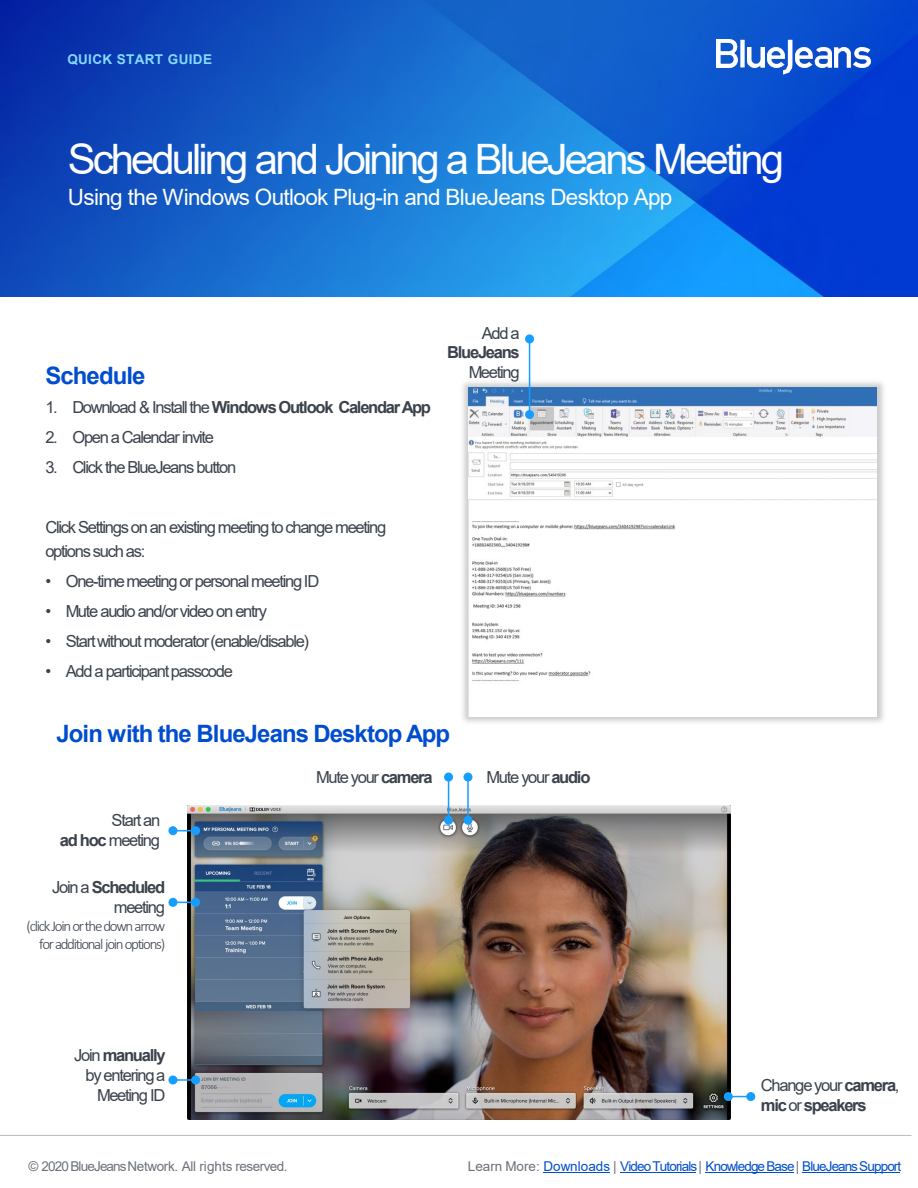
<style>
.page{position:relative;width:918px;height:1188px;background:#fff}
.page>*{position:absolute;margin:0;border:0;box-sizing:border-box;transform-origin:0 0}
.t1{font:42px "Arial";letter-spacing:-.07em;color:#fff}
.t2{font:700 24px "Arial";letter-spacing:-.035em;color:#004dce}
.t3{font:22.5px "Arial";letter-spacing:-.03em;color:#fff}
.t4{font:16.5px/19.8px "Arial";letter-spacing:-.08em;color:#3b424c;text-align:right}
.t5{font:700 16.5px/19.8px "Arial";letter-spacing:-.08em;color:#3b424c}
.t6{font:300 15px/18px "Calibri";letter-spacing:-.085em;color:#3b424c;text-align:right}
.t7{font:13.5px "Arial";letter-spacing:-.065em;color:#004dce}
.t8{font:13.5px "Arial";letter-spacing:-.035em;color:#6c7179}
.t9{font:700 13.5px "Arial";letter-spacing:.025em;color:#85daff}
.s1{font-weight:400}
.s2{font-weight:700}
.s3{color:#6c7179}
</style>
<div class="page">
<img style="left:0;top:0;width:918px;height:297px">
<img style="left:716px;top:40px;width:22px;height:28px">
<img style="left:768px;top:47px;width:15px;height:21px">
<img style="left:748px;top:48px;width:17px;height:20px">
<div style="left:740px;top:40px;width:5px;height:27px;background:#fff"></div>
<img style="left:796px;top:47px;width:35px;height:21px">
<img style="left:835px;top:47px;width:36px;height:21px">
<svg style="left:783px;top:40px;width:9px;height:35px"></svg>
<img style="left:188px;top:806px;width:542px;height:313px">
<svg style="left:177px;top:902px;width:14px;height:1px"></svg>
<div style="left:191px;top:898px;width:9px;height:9px;background:#159dff;border-radius:50%"></div>
<div style="left:168px;top:898px;width:9px;height:9px;background:#159dff;border-radius:50%"></div>
<svg style="left:733px;top:1096px;width:13px;height:1px"></svg>
<div style="left:746px;top:1092px;width:9px;height:9px;background:#159dff;border-radius:50%"></div>
<div style="left:724px;top:1092px;width:9px;height:9px;background:#159dff;border-radius:50%"></div>
<hr style="left:448px;top:777px;width:1px;height:43px;background:#159dff">
<div style="left:444px;top:816px;width:9px;height:9px;background:#159dff;border-radius:50%"></div>
<div style="left:444px;top:773px;width:9px;height:9px;background:#159dff;border-radius:50%"></div>
<hr style="left:173px;top:1079px;width:23px;height:2px;background:#159dff">
<div style="left:191px;top:1076px;width:9px;height:9px;background:#159dff;border-radius:50%"></div>
<div style="left:168px;top:1076px;width:9px;height:8px;background:#159dff;border-radius:50%"></div>
<hr style="left:0;top:1135px;width:912px;height:1px;background:#bfbfbf">
<svg style="left:177px;top:830px;width:14px;height:1px"></svg>
<div style="left:191px;top:826px;width:9px;height:9px;background:#159dff;border-radius:50%"></div>
<div style="left:168px;top:826px;width:9px;height:9px;background:#159dff;border-radius:50%"></div>
<hr style="left:467px;top:777px;width:2px;height:43px;background:#159dff">
<div style="left:464px;top:816px;width:9px;height:9px;background:#159dff;border-radius:50%"></div>
<div style="left:464px;top:773px;width:8px;height:9px;background:#159dff;border-radius:50%"></div>
<hr style="left:543px;top:1172px;width:67px;height:1px;background:#004dce">
<hr style="left:620px;top:1172px;width:76px;height:1px;background:#004dce">
<hr style="left:706px;top:1172px;width:88px;height:1px;background:#004dce">
<hr style="left:802px;top:1172px;width:98px;height:1px;background:#004dce">
<img style="left:462px;top:377px;width:422px;height:346px">
<img style="left:468px;top:388px;width:409px;height:328px">
<div style="left:724px;top:516px;width:153px;height:172px;background:#fff"></div>
<img style="left:468px;top:408px;width:409px;height:28px">
<hr style="left:529px;top:339px;width:1px;height:76px;background:#159dff">
<div style="left:525px;top:410px;width:9px;height:9px;background:#159dff;border-radius:50%"></div>
<div style="left:525px;top:334px;width:9px;height:9px;background:#159dff;border-radius:50%"></div>
<p class="t9" style="left:67px;top:50px;width:146px">QUICK START GUIDE</p>
<h2 class="t1" style="left:68px;top:130px;width:718px">Scheduling and Joining a BlueJeans Meeting</h2>
<h2 class="t3" style="left:68px;top:182px;width:606px">Using the Windows Outlook Plug-in and BlueJeans Desktop App</h2>
<p class="t2" style="left:45px;top:359px;width:102px">Schedule</p>
<p class="t5" style="left:45px;top:398px;width:387px"><span class="s1">1. Download &amp; Install the</span> Windows Outlook Calendar App</p>
<p class="t4" style="left:45px;top:428px;width:170px">2. Open a Calendar invite</p>
<p class="t4" style="left:45px;top:457px;width:192px">3. Click the BlueJeans button</p>
<p class="t4" style="left:482px;top:323px;width:40px">Add a</p>
<p class="t5" style="left:447px;top:343px;width:74px">BlueJeans</p>
<p class="t4" style="left:469px;top:362px;width:52px">Meeting</p>
<p class="t4" style="left:45px;top:515px;width:343px;line-height:24px;text-align:left">Click Settings on an existing meeting to change meeting options such as:</p>
<p class="t4" style="left:45px;top:571px;width:275px">• One-time meeting or personal meeting ID</p>
<p class="t4" style="left:45px;top:601px;width:223px">• Mute audio and/or video on entry</p>
<p class="t4" style="left:45px;top:631px;width:265px">• Start without moderator (enable/disable)</p>
<p class="t4" style="left:45px;top:661px;width:189px">• Add a participant passcode</p>
<p class="t2" style="left:57px;top:717px;width:395px">Join with the BlueJeans Desktop App</p>
<p class="t4" style="left:316px;top:768px;width:118px">Mute your <span class="s2">camera</span></p>
<p class="t4" style="left:487px;top:768px;width:105px">Mute your <span class="s2">audio</span></p>
<p class="t4" style="left:112px;top:810px;width:50px">Start an</p>
<p class="t4" style="left:60px;top:830px;width:102px"><span class="s2">ad hoc</span> meeting</p>
<p class="t4" style="left:52px;top:877px;width:115px">Join a <span class="s2">Scheduled </span>meeting</p>
<p class="t6" style="left:26px;top:917px;width:140px">(click Join or the down arrow for additional join options)</p>
<p class="t5" style="left:74px;top:1046px;width:93px"><span class="s1">Join</span> manually</p>
<p class="t4" style="left:85px;top:1065px;width:81px">by entering a<br>Meeting ID</p>
<p class="t5" style="left:761px;top:1076px;width:140px"><span class="s1">Change your</span> camera<span class="s1">, </span>mic <span class="s1">or</span> speakers</p>
<p class="t8" style="left:28px;top:1157px;width:261px">© 2020 BlueJeans Network. All rights reserved.</p>
<p class="t7" style="left:468px;top:1157px;width:435px"><span class="s3">Learn More:</span> Downloads <span class="s3">|</span> Video Tutorials<span class="s3">|</span> Knowledge Base <span class="s3">|</span> BlueJeans Support</p>
</div>
